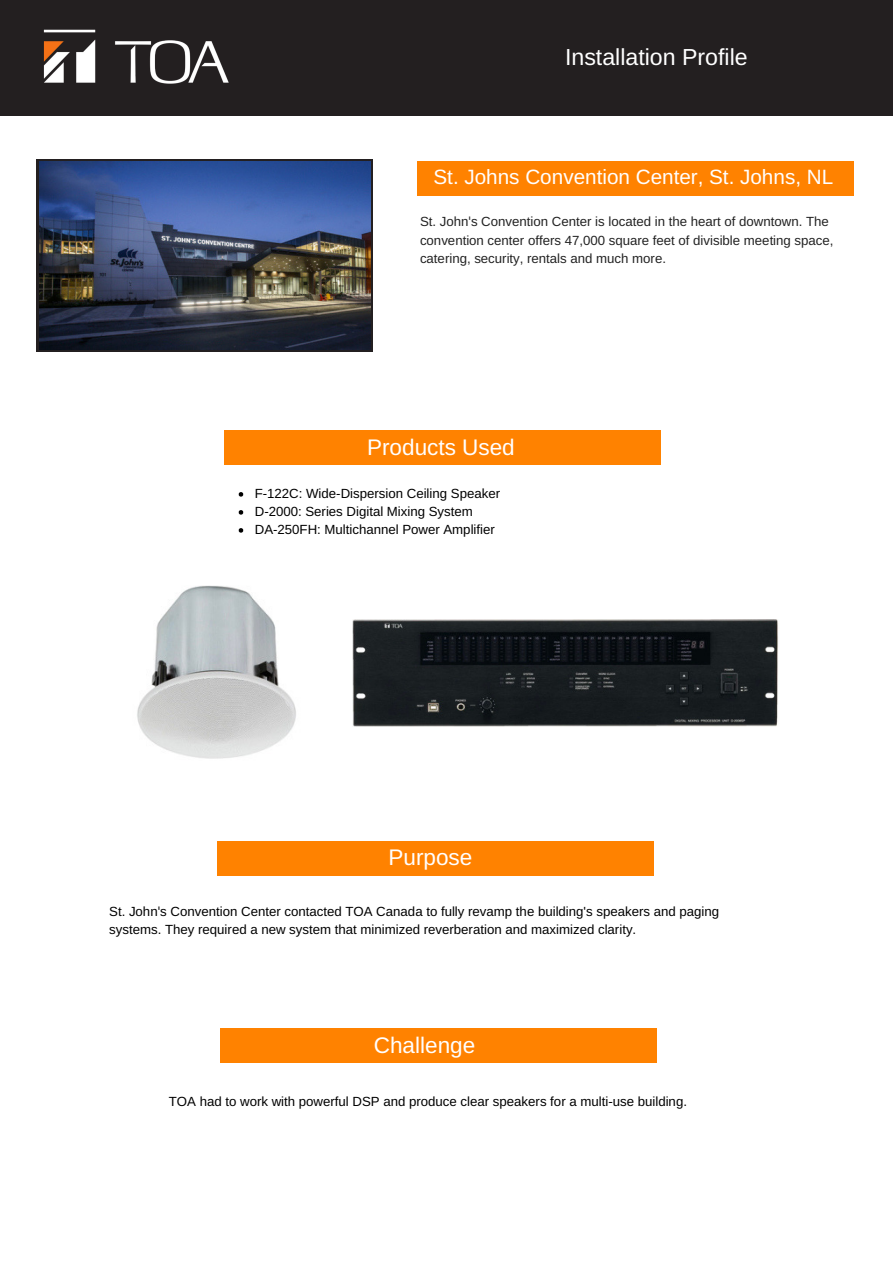
<style>
.page{position:relative;width:893px;height:1263px;background:#fff}
.page>*{position:absolute;margin:0;border:0;box-sizing:border-box;transform-origin:0 0}
.t1{font:23.25px "Arimo";color:#fff}
.t2{font:22.5px "Arimo";color:#fff}
.t3{font:20.7px "Arimo";color:#fff}
.t4{font:13.2px/18px "Arimo";color:#000}
.t5{font:13.2px/18.3px "Arimo";color:#222}
.s1{font-family:"Helvetica LT Std"}
</style>
<div class="page">
<div style="left:417px;top:161px;width:436px;height:35px;background:#ff8200"></div>
<svg style="left:239px;top:492px;width:4px;height:5px"></svg>
<svg style="left:239px;top:510px;width:4px;height:5px"></svg>
<svg style="left:239px;top:528px;width:4px;height:5px"></svg>
<svg style="left:36px;top:159px;width:337px;height:192px;fill:#231f20"></svg>
<div style="left:224px;top:430px;width:437px;height:35px;background:#ff8200"></div>
<div style="left:217px;top:841px;width:437px;height:35px;background:#ff8200"></div>
<div style="left:220px;top:1028px;width:436px;height:35px;background:#ff8200"></div>
<div style="left:0;top:0;width:893px;height:116px;background:#231f20"></div>
<img style="left:43px;top:29px;width:186px;height:55px">
<img style="left:39px;top:161px;width:331px;height:188px">
<img style="left:137px;top:585px;width:159px;height:174px">
<img style="left:352px;top:619px;width:426px;height:107px">
<h1 class="t1" style="left:565px;top:44px;width:184px">Installation Profile</h1>
<h3 class="t3" style="left:433px;top:165px;width:401px">St. Johns Convention Center, St. Johns, NL</h3>
<p class="t5" style="left:420px;top:213px;width:415px">St. John<span class="s1">'</span>s Convention Center is located in the heart of downtown. The convention center offers 47,000 square feet of divisible meeting space, catering, security, rentals and much more.</p>
<h2 class="t2" style="left:367px;top:435px;width:149px">Products Used</h2>
<p class="t4" style="left:255px;top:484px;width:247px">F-122C: Wide-Dispersion Ceiling Speaker<br>D-2000: Series Digital Mixing System<br>DA-250FH: Multichannel Power Amplifier</p>
<h2 class="t2" style="left:388px;top:844px;width:85px">Purpose</h2>
<p class="t4" style="left:109px;top:902px;width:612px;line-height:18.6px">St. John<span class="s1">'</span>s Convention Center contacted TOA Canada to fully revamp the building's speakers and paging systems. They required a new system that minimized reverberation and maximized clarity.</p>
<h2 class="t2" style="left:374px;top:1032px;width:103px">Challenge</h2>
<p class="t4" style="left:169px;top:1092px;width:520px">TOA had to work with powerful DSP and produce clear speakers for a multi-use building.</p>
</div>
